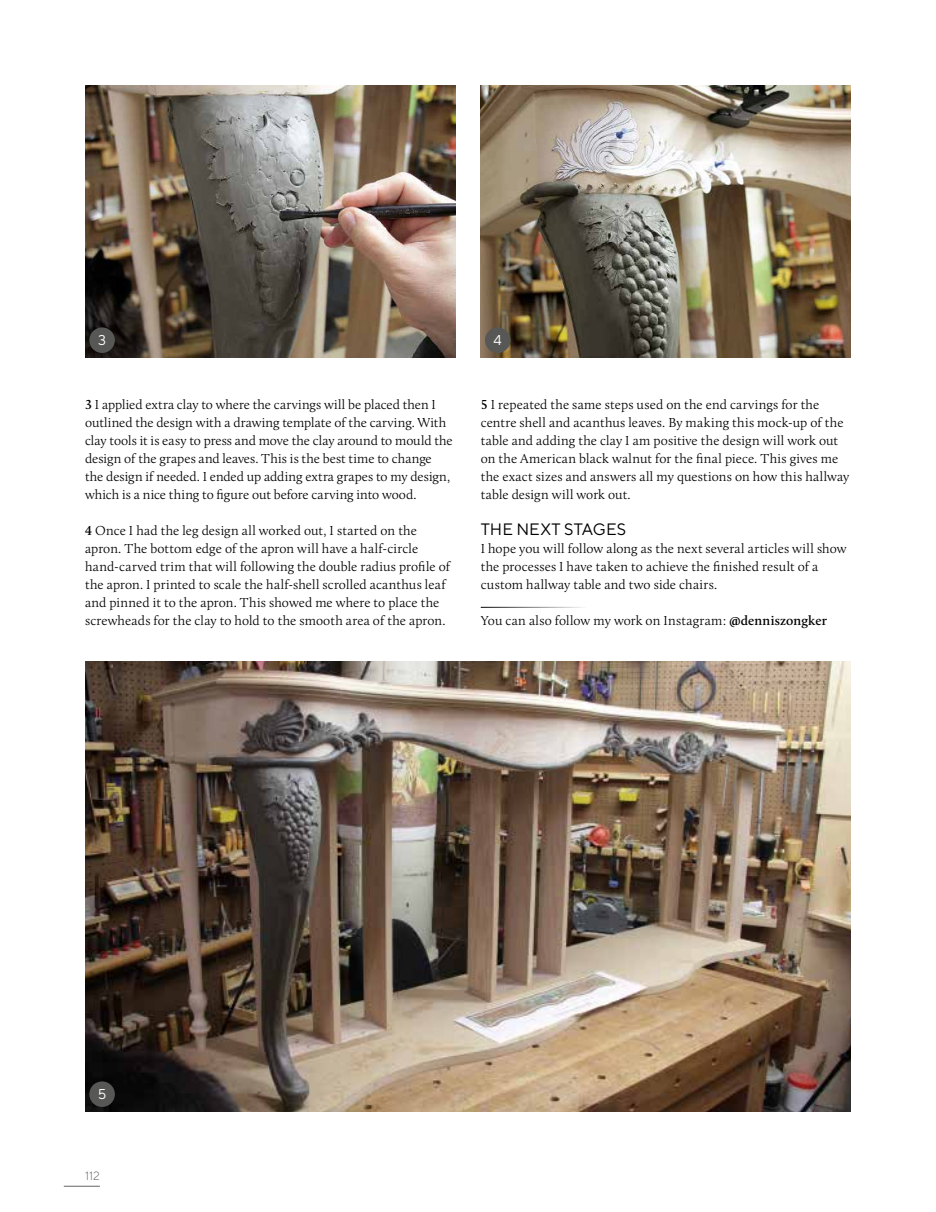
<style>
.page{position:relative;width:936px;height:1212px;background:#fff}
.page>*{position:absolute;margin:0;border:0;box-sizing:border-box;transform-origin:0 0}
.t1{font:16.5px "TT Norms Pro";color:#000}
.t2{font:14.25px "TT Norms Pro";color:#fff}
.t3{font:300 13.5px/18px "Calluna";letter-spacing:.005em;color:#000}
.t4{font:300 12px "TT Norms Pro";color:#646363}
.s1{font-weight:600}
</style>
<div class="page">
<hr style="left:64px;top:1186px;width:36px;height:1px;background:#646363">
<img style="left:85px;top:85px;width:370px;height:272px">
<img style="left:480px;top:85px;width:370px;height:272px">
<img style="left:85px;top:661px;width:765px;height:450px">
<div style="left:485px;top:327px;width:25px;height:26px;background:#575756;border-radius:50%"></div>
<div style="left:89px;top:327px;width:26px;height:26px;background:#575756;border-radius:50%"></div>
<div style="left:89px;top:1081px;width:26px;height:26px;background:#575756;border-radius:50%"></div>
<hr style="left:480px;top:607px;width:107px;height:1px;background:#000">
<p class="t2" style="left:98px;top:331px;width:9px">3</p>
<p class="t2" style="left:493px;top:331px;width:10px">4</p>
<p class="t3" style="left:85px;top:395px;width:369px"><span class="s1">3</span> I applied extra clay to where the carvings will be placed then I outlined the design with a drawing template of the carving. With clay tools it is easy to press and move the clay around to mould the design of the grapes and leaves. This is the best time to change the design if needed. I ended up adding extra grapes to my design, which is a nice thing to figure out before carving into wood.</p>
<p class="t3" style="left:85px;top:521px;width:366px"><span class="s1">4</span> Once I had the leg design all worked out, I started on the apron. The bottom edge of the apron will have a half-circle hand-carved trim that will following the double radius profile of the apron. I printed to scale the half-shell scrolled acanthus leaf and pinned it to the apron. This showed me where to place the screwheads for the clay to hold to the smooth area of the apron.</p>
<p class="t3" style="left:480px;top:395px;width:370px"><span class="s1">5</span> I repeated the same steps used on the end carvings for the centre shell and acanthus leaves. By making this mock-up of the table and adding the clay I am positive the design will work out on the American black walnut for the final piece. This gives me the exact sizes and answers all my questions on how this hallway table design will work out.</p>
<p class="t1" style="left:480px;top:519px;width:147px">THE NEXT STAGES</p>
<p class="t3" style="left:480px;top:539px;width:367px">I hope you will follow along as the next several articles will show the processes I have taken to achieve the finished result of a custom hallway table and two side chairs.</p>
<p class="t3" style="left:480px;top:611px;width:348px">You can also follow my work on Instagram: <span class="s1">@denniszongker</span></p>
<p class="t2" style="left:98px;top:1085px;width:10px">5</p>
<p class="t4" style="left:85px;top:1168px;width:16px">112</p>
</div>
